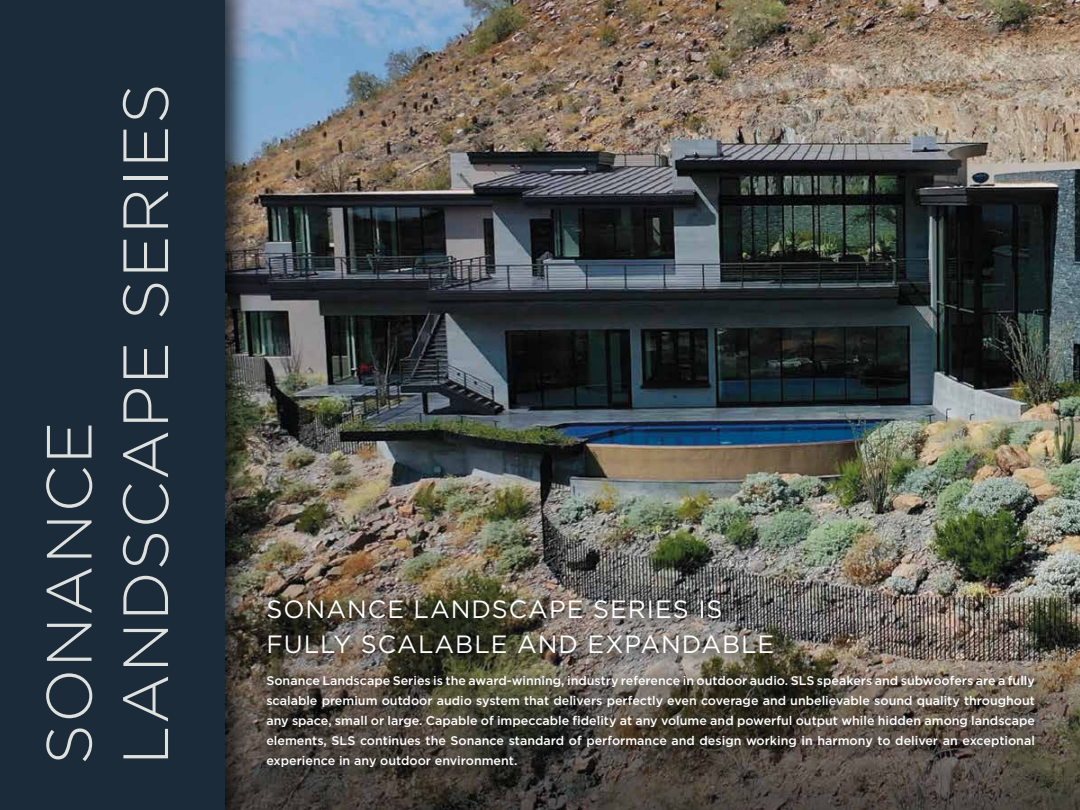
<style>
.page{position:relative;width:1080px;height:810px;background:#fff}
.page>*{position:absolute;margin:0;border:0;box-sizing:border-box;transform-origin:0 0}
.t1{font:300 63.75px/76.5px "Gotham";letter-spacing:.02em;color:#dfe1df}
.t2{font:25px/35px "Gotham";letter-spacing:.04em;color:#fff}
.t3{font:500 12.5px/20px "Gotham";color:#fff;text-align:justify}
</style>
<div class="page">
<img style="left:253px;top:0;width:827px;height:810px">
<div style="left:0;top:0;width:253px;height:810px;background:#000;opacity:.71"></div>
<div style="left:0;top:0;width:225px;height:810px;background:#1c2b39"></div>
<svg style="left:259px;top:591px;width:791px;height:191px;background:#554e45"></svg>
<h1 class="t1" style="left:30px;top:765px;width:683px;rotate:-90deg">SONANCE<br>LANDSCAPE SERIES</h1>
<h2 class="t2" style="left:266px;top:591px;width:509px">SONANCE LANDSCAPE SERIES IS<br>FULLY SCALABLE AND EXPANDABLE</h2>
<p class="t3" style="left:266px;top:670px;width:770px">Sonance Landscape Series is the award-winning, industry reference in outdoor audio. SLS speakers and subwoofers are a fully scalable premium outdoor audio system that delivers perfectly even coverage and unbelievable sound quality throughout any space, small or large. Capable of impeccable fidelity at any volume and powerful output while hidden among landscape elements, SLS continues the Sonance standard of performance and design working in harmony to deliver an exceptional experience in any outdoor environment.</p>
</div>
